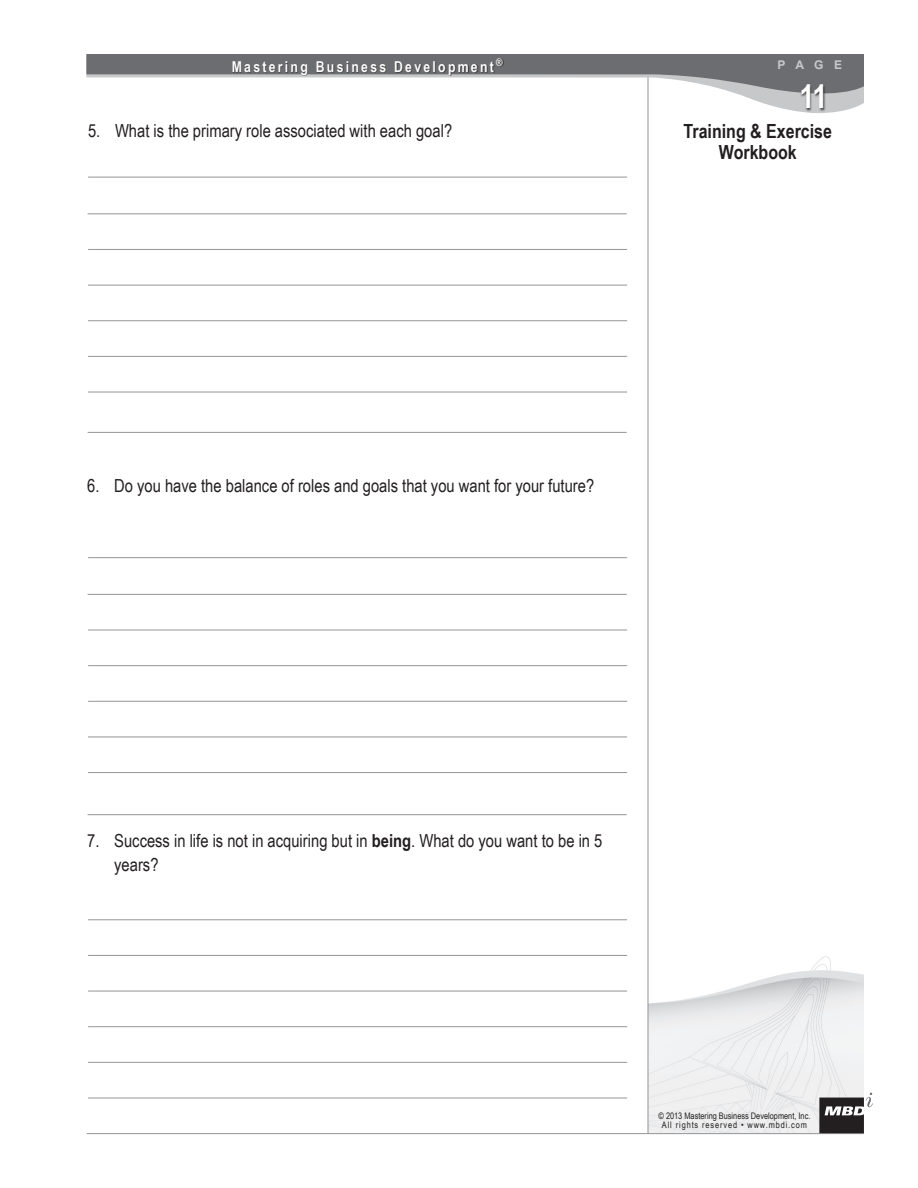
<style>
.page{position:relative;width:918px;height:1188px;background:#fff}
.page>*{position:absolute;margin:0;border:0;box-sizing:border-box;transform-origin:0 0}
.t1{font:700 33px "Arial Narrow";color:#fff}
.t2{font:700 19.5px/20.4px "Arial Narrow";color:#231f20;text-align:center}
.t3{font:18px/24px "Arial Narrow";color:#231f20}
.t4{font:700 15px "Arial Narrow";letter-spacing:.15em;color:#fff}
.t5{font:700 12px "Arial";color:#c7c8ca}
.t6{font:9px/9.3px "Arial Narrow";color:#231f20;text-align:center}
.s1{font-weight:700}
</style>
<div class="page">
<img style="left:649px;top:956px;width:215px;height:177px">
<hr style="left:648px;top:75px;width:1px;height:1059px;background:#939598">
<hr style="left:87px;top:1133px;width:777px;height:1px;background:#939598">
<svg style="left:819px;top:1093px;width:54px;height:40px"></svg>
<svg style="left:647px;top:103px;width:217px;height:10px"></svg>
<svg style="left:86px;top:54px;width:778px;height:49px"></svg>
<div style="left:800px;top:85px;width:26px;height:27px;background:#231f20;opacity:.75"></div>
<div style="left:233px;top:58px;width:271px;height:18px;background:#231f20;opacity:.75"></div>
<hr style="left:88px;top:919px;width:539px;height:1px;background:#939598">
<hr style="left:88px;top:955px;width:539px;height:1px;background:#939598">
<hr style="left:88px;top:991px;width:539px;height:1px;background:#939598">
<hr style="left:88px;top:1026px;width:539px;height:1px;background:#939598">
<hr style="left:88px;top:1062px;width:539px;height:1px;background:#939598">
<hr style="left:88px;top:1098px;width:539px;height:1px;background:#939598">
<hr style="left:88px;top:594px;width:539px;height:1px;background:#939598">
<hr style="left:88px;top:630px;width:539px;height:1px;background:#939598">
<hr style="left:88px;top:665px;width:539px;height:1px;background:#939598">
<hr style="left:88px;top:701px;width:539px;height:1px;background:#939598">
<hr style="left:88px;top:737px;width:539px;height:1px;background:#939598">
<hr style="left:88px;top:772px;width:539px;height:1px;background:#939598">
<hr style="left:88px;top:557px;width:539px;height:1px;background:#939598">
<hr style="left:88px;top:213px;width:539px;height:1px;background:#939598">
<hr style="left:88px;top:249px;width:539px;height:1px;background:#939598">
<hr style="left:88px;top:285px;width:539px;height:1px;background:#939598">
<hr style="left:88px;top:320px;width:539px;height:1px;background:#939598">
<hr style="left:88px;top:356px;width:539px;height:1px;background:#939598">
<hr style="left:88px;top:392px;width:539px;height:1px;background:#939598">
<hr style="left:88px;top:177px;width:539px;height:1px;background:#939598">
<hr style="left:88px;top:432px;width:539px;height:1px;background:#939598">
<hr style="left:88px;top:814px;width:539px;height:1px;background:#939598">
<p class="t4" style="left:232px;top:55px;width:272px">Mastering Business Development<sup>®</sup></p>
<p class="t3" style="left:88px;top:118px;width:366px">5. What is the primary role associated with each goal?</p>
<p class="t5" style="left:778px;top:57px;width:66px">P A G E</p>
<h1 class="t1" style="left:799px;top:72px;width:30px">11</h1>
<p class="t2" style="left:684px;top:120px;width:150px">Training &amp; Exercise<br>Workbook</p>
<p class="t3" style="left:87px;top:473px;width:509px">6. Do you have the balance of roles and goals that you want for your future?</p>
<p class="t3" style="left:114px;top:828px;width:490px;text-indent:-27px">7. Success in life is not in acquiring but in <span class="s1">being</span>. What do you want to be in 5 years?</p>
<p class="t6" style="left:659px;top:1110px;width:153px">© 2013 Mastering Business Development, Inc.<br>All rights reserved • www.mbdi.com</p>
</div>
